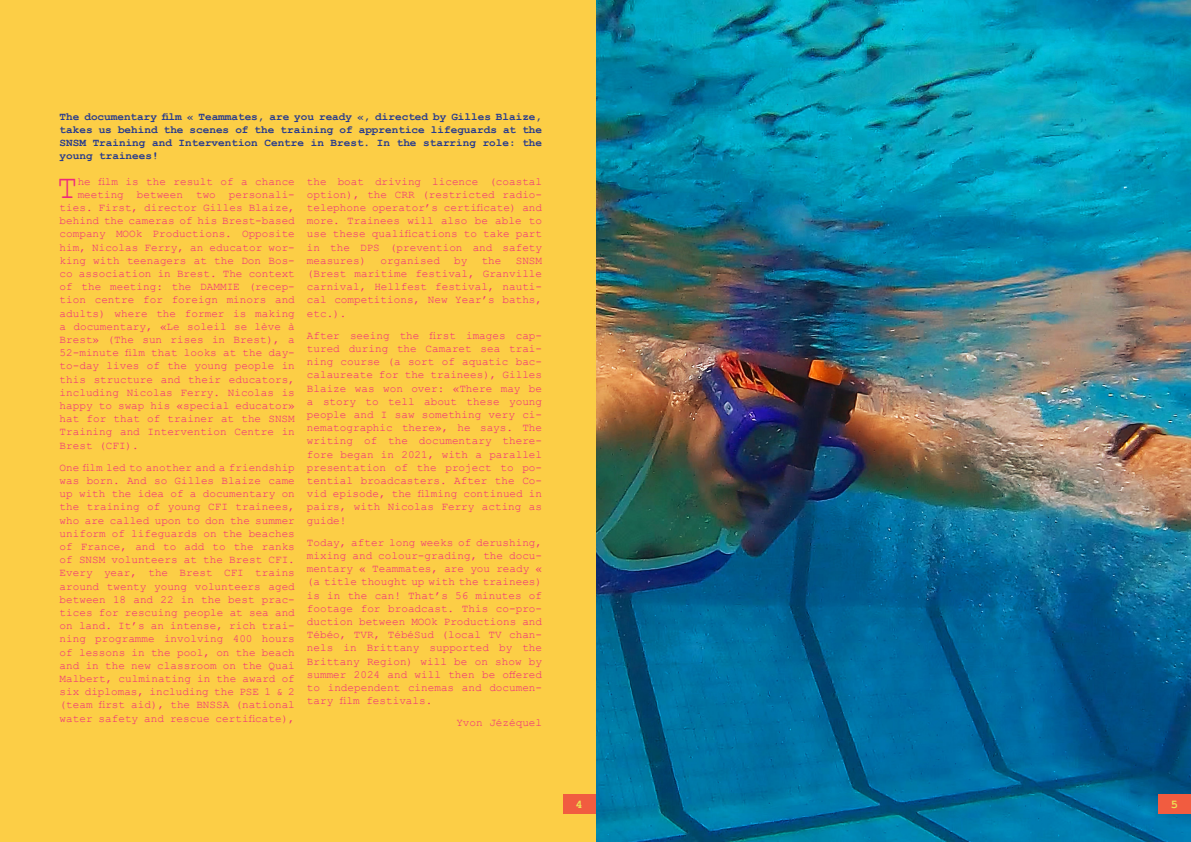
<style>
.page{position:relative;width:1191px;height:842px;background:#fff}
.page>*{position:absolute;margin:0;border:0;box-sizing:border-box;transform-origin:0 0}
.t1{font:34.1px "Courier New";color:#ee287e}
.t2{font:700 12px "Courier New";color:#ece354}
.t3{font:11px/13.2px "Courier New";color:#ee287e;text-align:justify}
.t4{font:700 11px/13.2px "Courier New";color:#263a8e;text-align:justify}
</style>
<div class="page">
<img style="left:595px;top:0;width:596px;height:842px">
<div style="left:0;top:0;width:595px;height:842px;background:#fcce46"></div>
<div style="left:562px;top:795px;width:33px;height:19px;background:#f15c40"></div>
<div style="left:1158px;top:795px;width:33px;height:19px;background:#f15c40"></div>
<p class="t4" style="left:60px;top:109px;width:484px">The documentary film « Teammates, are you ready «, directed by Gilles Blaize, takes us behind the scenes of the training of apprentice lifeguards at the SNSM Training and Intervention Centre in Brest. In the starring role: the young trainees!</p>
<p class="t1" style="left:57px;top:166px;width:22px">T</p>
<p class="t3" style="left:78px;top:174px;width:219px">he film is the result of a chance</p>
<p class="t3" style="left:78px;top:187px;width:219px">meeting between two personali-</p>
<p class="t3" style="left:60px;top:201px;width:237px">ties. First, director Gilles Blaize,</p>
<p class="t3" style="left:60px;top:214px;width:237px">behind the cameras of his Brest-based</p>
<p class="t3" style="left:60px;top:227px;width:237px">company MOOk Productions. Opposite</p>
<p class="t3" style="left:60px;top:240px;width:237px">him, Nicolas Ferry, an educator wor-</p>
<p class="t3" style="left:60px;top:253px;width:237px">king with teenagers at the Don Bos-</p>
<p class="t3" style="left:60px;top:267px;width:237px">co association in Brest. The context</p>
<p class="t3" style="left:60px;top:280px;width:237px">of the meeting: the DAMMIE (recep-</p>
<p class="t3" style="left:60px;top:293px;width:237px">tion centre for foreign minors and</p>
<p class="t3" style="left:60px;top:306px;width:237px">adults) where the former is making</p>
<p class="t3" style="left:60px;top:319px;width:237px">a documentary, «Le soleil se lève à</p>
<p class="t3" style="left:60px;top:333px;width:237px">Brest» (The sun rises in Brest), a</p>
<p class="t3" style="left:60px;top:346px;width:237px">52-minute film that looks at the day-</p>
<p class="t3" style="left:60px;top:359px;width:237px">to-day lives of the young people in</p>
<p class="t3" style="left:60px;top:372px;width:237px">this structure and their educators,</p>
<p class="t3" style="left:60px;top:385px;width:237px">including Nicolas Ferry. Nicolas is</p>
<p class="t3" style="left:60px;top:399px;width:237px">happy to swap his «special educator»</p>
<p class="t3" style="left:60px;top:412px;width:237px">hat for that of trainer at the SNSM</p>
<p class="t3" style="left:60px;top:425px;width:237px">Training and Intervention Centre in</p>
<p class="t3" style="left:60px;top:438px;width:81px">Brest (CFI).</p>
<p class="t3" style="left:60px;top:460px;width:237px">One film led to another and a friendship was born. And so Gilles Blaize came up with the idea of a documentary on the training of young CFI trainees, who are called upon to don the summer uniform of lifeguards on the beaches of France, and to add to the ranks of SNSM volunteers at the Brest CFI.<br>Every year, the Brest CFI trains around twenty young volunteers aged between 18 and 22 in the best prac&shy;tices for rescuing people at sea and on land. It’s an intense, rich trai&shy;ning programme involving 400 hours of lessons in the pool, on the beach and in the new classroom on the Quai Malbert, culminating in the award of six diplomas, including the PSE 1 &amp; 2 (team first aid), the BNSSA (national water safety and rescue certificate),</p>
<p class="t3" style="left:307px;top:174px;width:237px">the boat driving licence (coastal option), the CRR (restricted radio&shy;telephone operator’s certificate) and more. Trainees will also be able to use these qualifications to take part in the DPS (prevention and safety measures)</p>
<p class="t3" style="left:380px;top:253px;width:61px">organised</p>
<p class="t3" style="left:454px;top:253px;width:15px">by</p>
<p class="t3" style="left:482px;top:253px;width:21px">the</p>
<p class="t3" style="left:307px;top:253px;width:237px;text-indent:209px">SNSM (Brest maritime festival, Granville carnival, Hellfest festival, nauti&shy;cal competitions, New Year’s baths, etc.).</p>
<p class="t3" style="left:307px;top:328px;width:237px">After seeing the first images cap&shy;tured during the Camaret sea trai&shy;ning course (a sort of aquatic bac&shy;calaureate for the trainees), Gilles Blaize was won over: «There may be a story to tell about these young people and I saw something very ci&shy;nematographic there», he says. The writing of the documentary there&shy;fore began in 2021, with a parallel presentation of the project to po&shy;tential broadcasters. After the Co&shy;vid episode, the filming continued in pairs, with Nicolas Ferry acting as guide!</p>
<p class="t3" style="left:307px;top:535px;width:237px">Today, after long weeks of derushing, mixing and colour-grading, the docu&shy;mentary « Teammates, are you ready « (a title thought up with the trainees) is in the can! That’s 56 minutes of footage for broadcast. This co-pro&shy;duction between MOOk Productions and Tébéo, TVR, TébéSud (local TV chan&shy;nels in Brittany supported by the Brittany Region) will be on show by summer 2024 and will then be offered to independent cinemas and documen&shy;tary film festivals.</p>
<p class="t3" style="left:456px;top:716px;width:87px">Yvon Jézéquel</p>
<p class="t2" style="left:575px;top:797px;width:9px">4</p>
<p class="t2" style="left:1171px;top:797px;width:9px">5</p>
</div>
